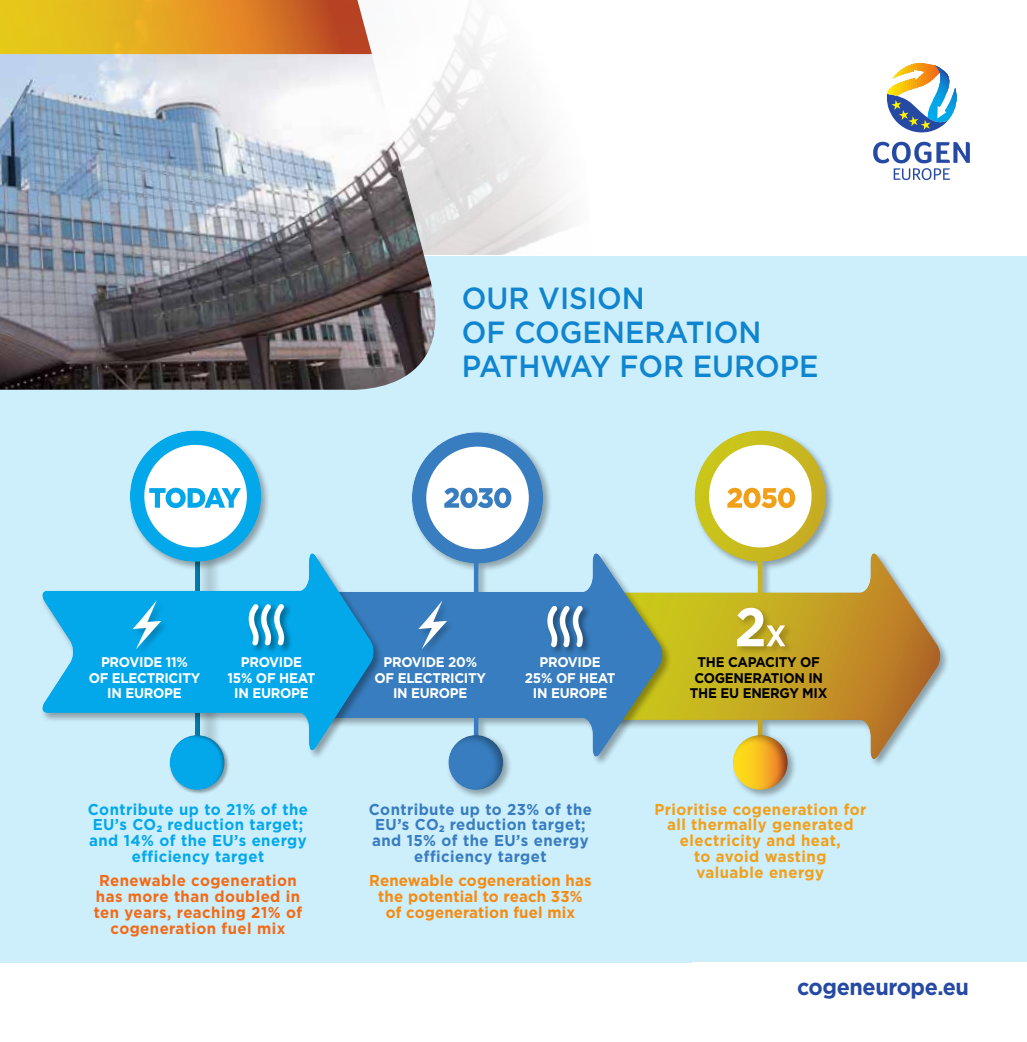
<style>
.page{position:relative;width:1027px;height:1042px;background:#fff}
.page>*{position:absolute;margin:0;border:0;box-sizing:border-box;transform-origin:0 0}
.t1{font:500 30.62px/33.9px "Gotham";color:#0f85cf;scale:.95 1}
.t2{font:700 22.75px "Gotham";letter-spacing:-.02em;color:#264aa3;scale:.95 1}
.t3{font:700 15.75px/15.8px "Gotham";letter-spacing:.03em;color:#f1a019;text-align:center;scale:.95 1}
.t4{font:700 15.75px/15.8px "Gotham";letter-spacing:.03em;color:#03a8eb;text-align:center;scale:.95 1}
.t5{font:700 15.75px/15.8px "Gotham";letter-spacing:.03em;color:#f26b17;text-align:center;scale:.95 1}
.t6{font:700 15.75px/15.8px "Gotham";letter-spacing:.03em;color:#387dbf;text-align:center;scale:.95 1}
.t7{font:700 15.75px/15.8px "Gotham";letter-spacing:.01em;color:#f58c12;text-align:center;scale:.95 1}
.t8{font:700 14px/15.8px "Gotham";letter-spacing:-.02em;color:#fff;text-align:center;scale:.95 1}
.t9{font:700 14px/15.8px "Gotham";letter-spacing:-.02em;color:#000;text-align:center;scale:.95 1}
</style>
<div class="page">
<div style="left:0;top:256px;width:1027px;height:706px;background:#cdeefb"></div>
<img style="left:0;top:0;width:464px;height:390px">
<svg style="left:0;top:0;width:374px;height:54px;background:#dc9627"></svg>
<svg style="left:728px;top:430px;width:219px;height:332px"></svg>
<div style="left:709px;top:445px;width:102px;height:102px;background:#fff;border-radius:50%"></div>
<svg style="left:440px;top:432px;width:288px;height:327px"></svg>
<svg style="left:42px;top:430px;width:398px;height:323px"></svg>
<div style="left:144px;top:445px;width:103px;height:102px;background:#fff;border-radius:50%"></div>
<div style="left:735px;top:606px;width:59px;height:49px;background:#000;opacity:.22"></div>
<svg style="left:737px;top:608px;width:48px;height:38px;background:#d8cb7c"></svg>
<div style="left:259px;top:603px;width:21px;height:51px;background:#000;opacity:.22"></div>
<div style="left:272px;top:603px;width:21px;height:51px;background:#000;opacity:.22"></div>
<div style="left:247px;top:603px;width:20px;height:51px;background:#000;opacity:.22"></div>
<svg style="left:249px;top:604px;width:35px;height:41px"></svg>
<div style="left:558px;top:604px;width:20px;height:51px;background:#000;opacity:.22"></div>
<div style="left:571px;top:604px;width:21px;height:51px;background:#000;opacity:.22"></div>
<div style="left:545px;top:604px;width:21px;height:51px;background:#000;opacity:.22"></div>
<svg style="left:547px;top:605px;width:36px;height:42px;background:#8caccb"></svg>
<div style="left:131px;top:599px;width:39px;height:58px;background:#03a8eb"></div>
<svg style="left:133px;top:600px;width:28px;height:49px"></svg>
<div style="left:417px;top:599px;width:38px;height:58px;background:#387dbf"></div>
<svg style="left:418px;top:600px;width:29px;height:49px"></svg>
<div style="left:426px;top:447px;width:103px;height:102px;background:#fff;border-radius:50%"></div>
<svg style="left:149px;top:488px;width:92px;height:20px"></svg>
<svg style="left:444px;top:488px;width:67px;height:20px"></svg>
<svg style="left:727px;top:488px;width:68px;height:20px"></svg>
<svg style="left:873px;top:142px;width:97px;height:38px"></svg>
<svg style="left:887px;top:63px;width:69px;height:69px"></svg>
<div style="left:169px;top:734px;width:60px;height:61px;background:#000;opacity:.33"></div>
<div style="left:168px;top:732px;width:58px;height:59px;background:#000;opacity:.33"></div>
<div style="left:446px;top:733px;width:67px;height:66px;background:#000;opacity:.33"></div>
<div style="left:446px;top:732px;width:58px;height:59px;background:#000;opacity:.33"></div>
<div style="left:731px;top:733px;width:66px;height:66px;background:#000;opacity:.33"></div>
<div style="left:731px;top:732px;width:58px;height:59px;background:#000;opacity:.33"></div>
<h1 class="t1" style="left:462px;top:281px;width:377px">OUR VISION<br>OF COGENERATION<br>PATHWAY FOR EUROPE</h1>
<p class="t8" style="left:89px;top:654px;width:119px">PROVIDE 11%<br>OF ELECTRICITY<br>IN EUROPE</p>
<p class="t8" style="left:374px;top:654px;width:119px">PROVIDE 20%<br>OF ELECTRICITY<br>IN EUROPE</p>
<p class="t8" style="left:228px;top:654px;width:94px">PROVIDE<br>15% OF HEAT<br>IN EUROPE</p>
<p class="t8" style="left:525px;top:654px;width:97px">PROVIDE<br>25% OF HEAT<br>IN EUROPE</p>
<p class="t9" style="left:690px;top:654px;width:146px">THE CAPACITY OF<br>COGENERATION IN<br>THE EU ENERGY MIX</p>
<p class="t4" style="left:88px;top:801px;width:233px">Contribute up to 21% of the<br>EU’s CO<sub>2</sub> reduction target; and 14% of the EU’s energy efficiency target</p>
<p class="t5" style="left:94px;top:873px;width:221px">Renewable cogeneration has more than doubled in ten years, reaching 21% of cogeneration fuel mix</p>
<p class="t6" style="left:369px;top:801px;width:236px">Contribute up to 23% of the<br>EU’s CO<sub>2</sub> reduction target; and 15% of the EU’s energy efficiency target</p>
<p class="t7" style="left:369px;top:873px;width:235px">Renewable cogeneration has the potential to reach 33% of cogeneration fuel mix</p>
<p class="t3" style="left:654px;top:801px;width:225px">Prioritise cogeneration for all thermally generated electricity and heat,<br>to avoid wasting<br>valuable energy</p>
<h2 class="t2" style="left:797px;top:971px;width:182px">cogeneurope.eu</h2>
</div>
